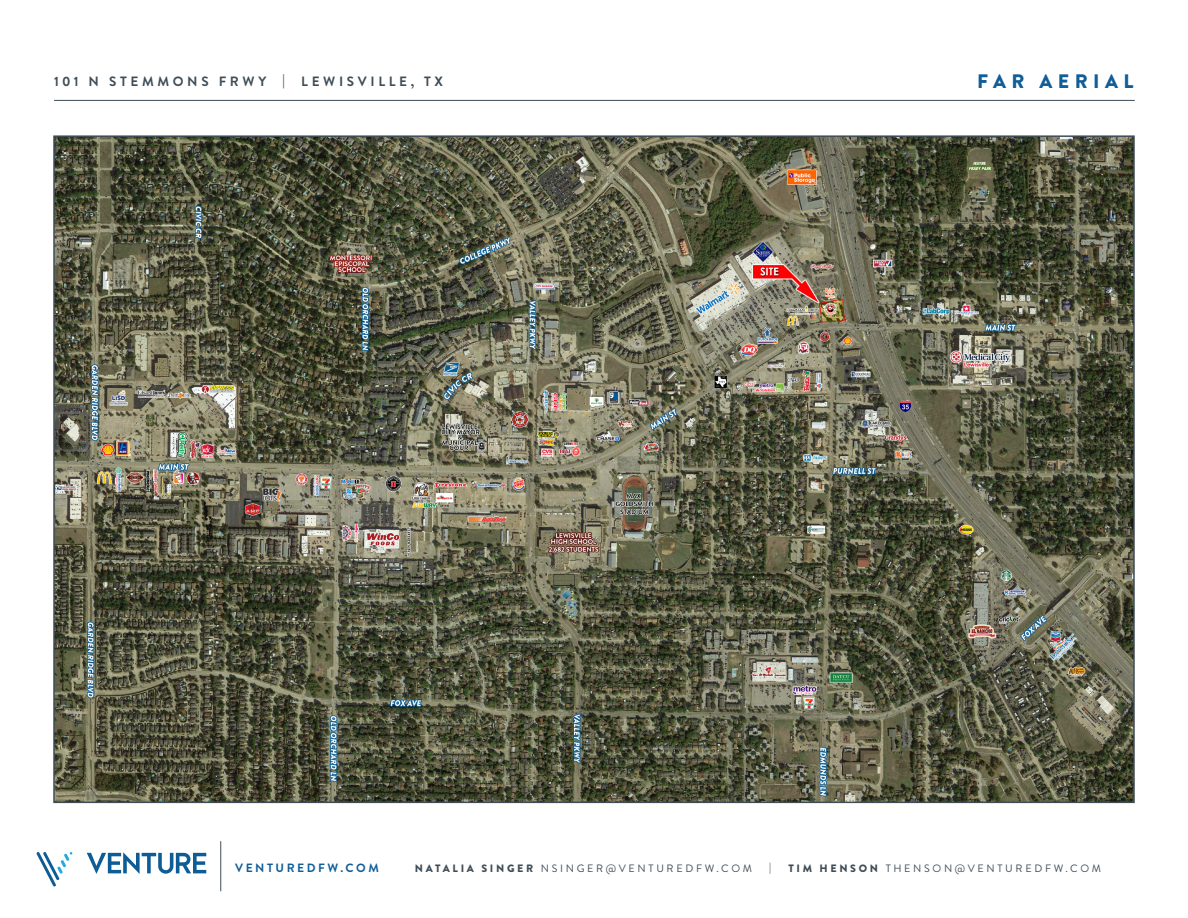
<style>
.page{position:relative;width:1188px;height:918px;background:#fff}
.page>*{position:absolute;margin:0;border:0;box-sizing:border-box;transform-origin:0 0}
.t1{font:900 19.5px "Brandon Grotesque";letter-spacing:.28em;color:#105d97}
.t2{font:700 13.5px "Brandon Grotesque";letter-spacing:.27em;color:#3f4d57}
.t3{font:700 12px "Brandon Grotesque";letter-spacing:.21em;color:#105d97}
.t4{font:10.65px "Brandon Grotesque";letter-spacing:.25em;color:#3f4d57}
.s1{font-weight:900}
</style>
<div class="page">
<svg style="left:37px;top:852px;width:36px;height:34px"></svg>
<svg style="left:87px;top:852px;width:119px;height:22px"></svg>
<hr style="left:220px;top:841px;width:1px;height:50px;background:#3f4d57">
<hr style="left:54px;top:100px;width:1081px;height:1px;background:#3f4d57">
<img style="left:56px;top:138px;width:1076px;height:662px">
<p class="t2" style="left:54px;top:72px;width:391px">101 N STEMMONS FRWY | LEWISVILLE, TX</p>
<p class="t1" style="left:977px;top:67px;width:158px">FAR AERIAL</p>
<p class="t3" style="left:235px;top:860px;width:145px">VENTUREDFW.COM</p>
<p class="t4" style="left:415px;top:861px;width:339px"><span class="s1">NATALIA SINGER</span> NSINGER@VENTUREDFW.COM</p>
<p class="t4" style="left:769px;top:861px;width:4px">|</p>
<p class="t4" style="left:788px;top:861px;width:314px"><span class="s1">TIM HENSON</span> THENSON@VENTUREDFW.COM</p>
</div>
